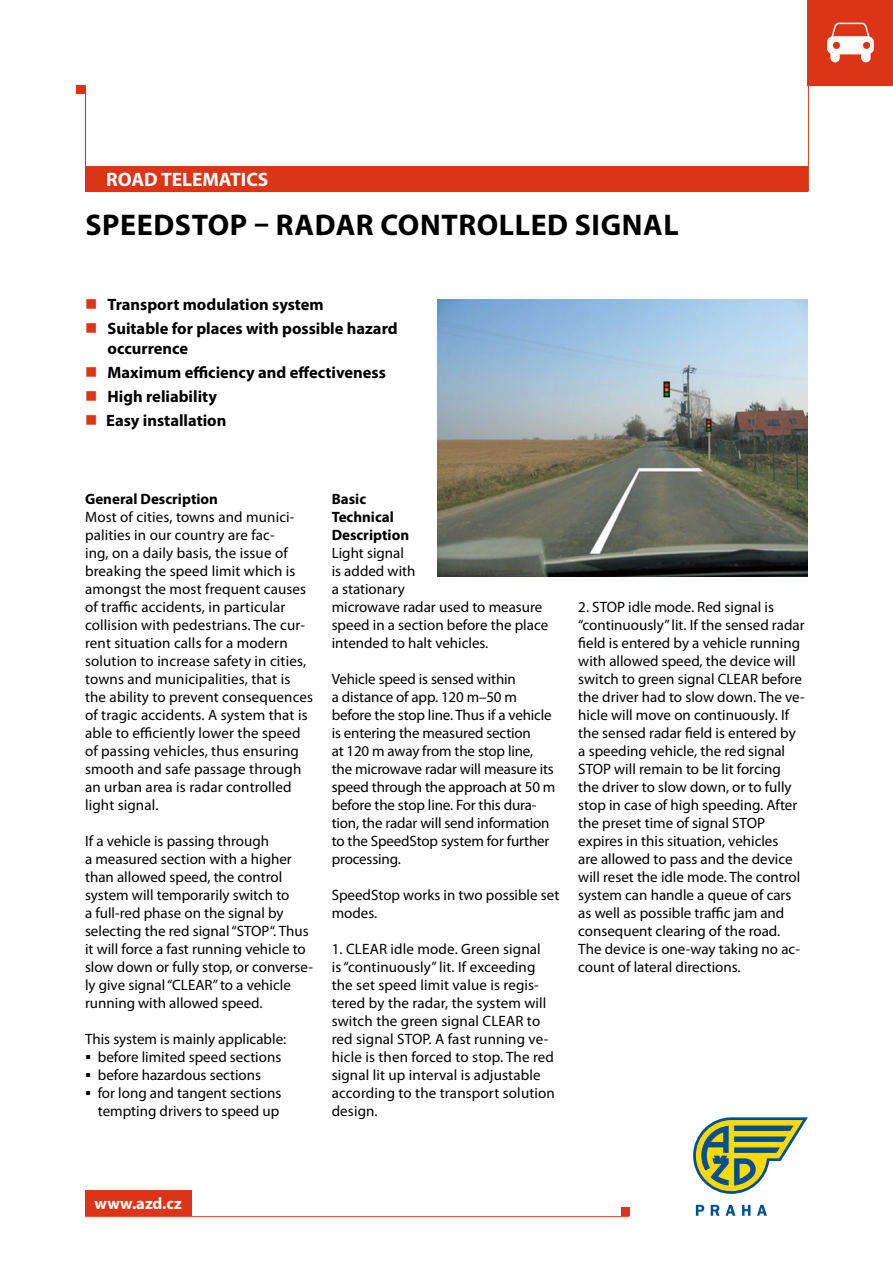
<style>
.page{position:relative;width:893px;height:1263px;background:#fff}
.page>*{position:absolute;margin:0;border:0;box-sizing:border-box;transform-origin:0 0}
.t1{font:700 30px "Myriad Pro";letter-spacing:.02em;color:#000}
.t2{font:700 19.5px "Myriad Pro";color:#fff}
.t3{font:700 16.5px/19.8px "Myriad Pro";color:#000}
.t4{font:700 16.5px "Myriad Pro";color:#fff}
.t5{font:15px/18px "Myriad Pro";color:#000}
.t6{font:700 15px/18px "Myriad Pro";color:#000}
.s1{color:#dc3417}
</style>
<div class="page">
<div style="left:808px;top:0;width:85px;height:85px;background:#dc3417"></div>
<svg style="left:827px;top:23px;width:47px;height:39px"></svg>
<div style="left:85px;top:166px;width:723px;height:25px;background:#dc3417"></div>
<hr style="left:85px;top:85px;width:1px;height:106px;background:#dc3417">
<div style="left:77px;top:85px;width:8px;height:9px;background:#dc3417"></div>
<hr style="left:808px;top:85px;width:1px;height:106px;background:#dc3417">
<div style="left:85px;top:1191px;width:106px;height:25px;background:#dc3417"></div>
<hr style="left:85px;top:1216px;width:544px;height:1px;background:#dc3417">
<div style="left:621px;top:1208px;width:8px;height:8px;background:#dc3417"></div>
<svg style="left:693px;top:1117px;width:115px;height:77px"></svg>
<svg style="left:696px;top:1205px;width:8px;height:11px"></svg>
<svg style="left:711px;top:1205px;width:9px;height:11px"></svg>
<svg style="left:726px;top:1205px;width:9px;height:11px"></svg>
<svg style="left:742px;top:1205px;width:8px;height:11px"></svg>
<svg style="left:757px;top:1205px;width:10px;height:11px"></svg>
<img style="left:438px;top:299px;width:370px;height:277px">
<h2 class="t2" style="left:106px;top:167px;width:164px">ROAD TELEMATICS</h2>
<h1 class="t1" style="left:85px;top:205px;width:595px">SPEEDSTOP – RADAR CONTROLLED SIGNAL</h1>
<p class="t3" style="left:85px;top:294px;width:240px"><span class="s1">■</span> Transport modulation system</p>
<p class="t3" style="left:108px;top:318px;width:292px;text-indent:-23px"><span class="s1">■</span> Suitable for places with possible hazard occurrence</p>
<p class="t3" style="left:85px;top:362px;width:302px"><span class="s1">■</span> Maximum efficiency and effectiveness</p>
<p class="t3" style="left:85px;top:386px;width:133px"><span class="s1">■</span> High reliability</p>
<p class="t3" style="left:85px;top:410px;width:143px"><span class="s1">■</span> Easy installation</p>
<p class="t6" style="left:85px;top:489px;width:135px">General Description</p>
<p class="t5" style="left:85px;top:508px;width:230px">Most of cities, towns and munici&shy;palities in our country are fac-<br>ing, on a daily basis, the issue of breaking the speed limit which is amongst the most frequent causes of traffic accidents, in particular collision with pedestrians. The cur&shy;rent situation calls for a modern solution to increase safety in cities, towns and municipalities, that is the ability to prevent consequences of tragic accidents. A system that is able to efficiently lower the speed of passing vehicles, thus ensuring smooth and safe passage through an urban area is radar controlled light signal.</p>
<p class="t5" style="left:85px;top:832px;width:230px">If a vehicle is passing through<br>a measured section with a higher than allowed speed, the control system will temporarily switch to<br>a full-red phase on the signal by selecting the red signal “STOP“. Thus it will force a fast running vehicle to slow down or fully stop, or converse&shy;ly give signal “CLEAR” to a vehicle running with allowed speed.</p>
<p class="t5" style="left:98px;top:1030px;width:190px;text-indent:-13px">This system is mainly applicable: before limited speed sections before hazardous sections<br>for long and tangent sections tempting drivers to speed up</p>
<p class="t6" style="left:332px;top:489px;width:79px">Basic<br>Technical<br>Description</p>
<p class="t5" style="left:332px;top:544px;width:218px">Light signal<br>is added with<br>a stationary<br>microwave radar used to measure speed in a section before the place intended to halt vehicles.</p>
<p class="t5" style="left:332px;top:670px;width:225px">Vehicle speed is sensed within<br>a distance of app. 120 m–50 m before the stop line. Thus if a vehicle is entering the measured section<br>at 120 m away from the stop line, the microwave radar will measure its speed through the approach at 50 m before the stop line. For this dura&shy;tion, the radar will send information to the SpeedStop system for further processing.</p>
<p class="t5" style="left:332px;top:886px;width:229px">SpeedStop works in two possible set modes.</p>
<p class="t5" style="left:332px;top:940px;width:225px">1. CLEAR idle mode. Green signal<br>is “continuously” lit. If exceeding the set speed limit value is regis&shy;tered by the radar, the system will switch the green signal CLEAR to red signal STOP. A fast running ve&shy;hicle is then forced to stop. The red signal lit up interval is adjustable according to the transport solution design.</p>
<p class="t5" style="left:578px;top:598px;width:228px">2. STOP idle mode. Red signal is “continuously” lit. If the sensed radar field is entered by a vehicle running with allowed speed, the device will switch to green signal CLEAR before the driver had to slow down. The ve&shy;hicle will move on continuously. If the sensed radar field is entered by a speeding vehicle, the red signal STOP will remain to be lit forcing the driver to slow down, or to fully stop in case of high speeding. After the preset time of signal STOP expires in this situation, vehicles<br>are allowed to pass and the device will reset the idle mode. The control system can handle a queue of cars as well as possible traffic jam and consequent clearing of the road.<br>The device is one-way taking no ac&shy;count of lateral directions.</p>
<p class="t4" style="left:95px;top:1193px;width:89px">www.azd.cz</p>
</div>
